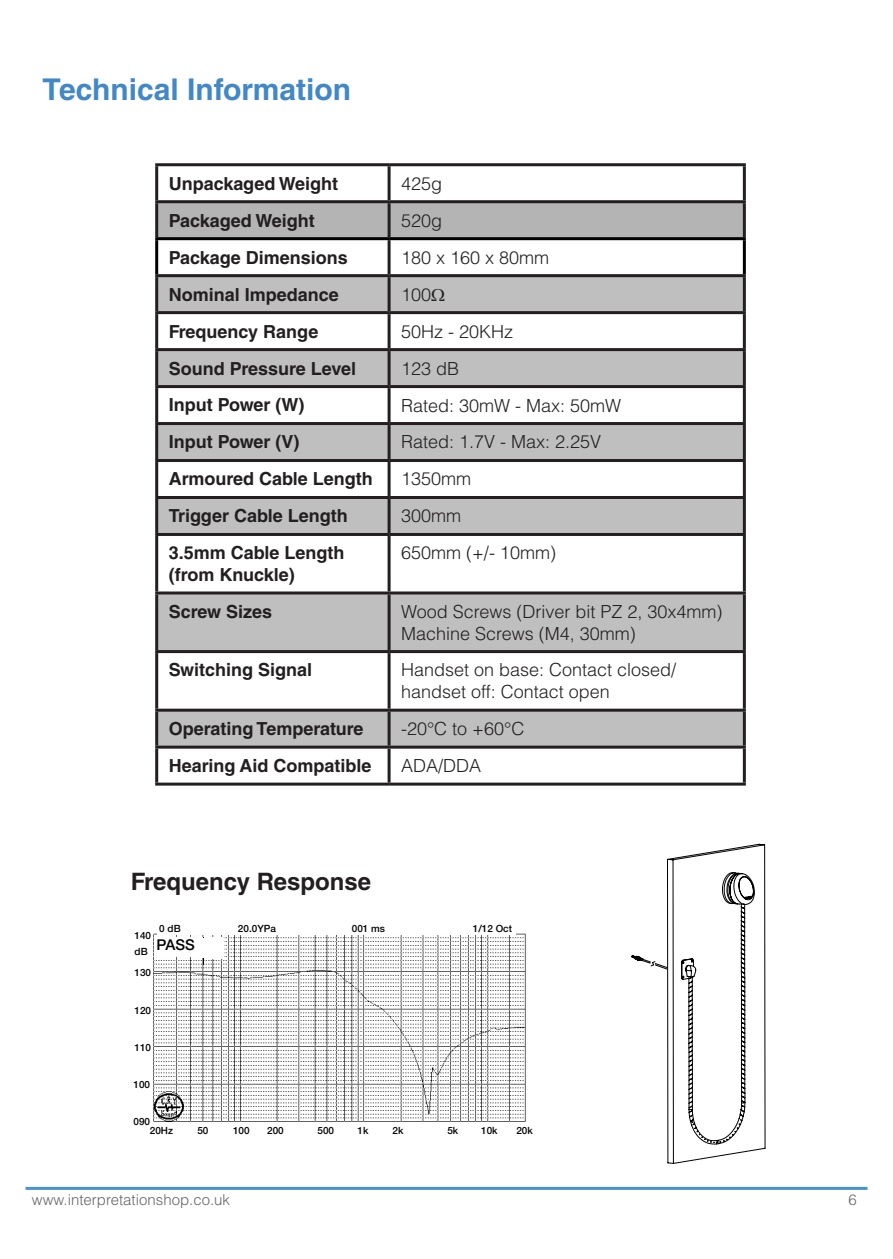
<style>
.page{position:relative;width:893px;height:1259px;background:#fff}
.page>*{position:absolute;margin:0;border:0;box-sizing:border-box;transform-origin:0 0}
.t1{font:700 30px "Helvetica LT Std";color:#4288c7}
.t2{font:700 24px "Helvetica LT Std";color:#231f20}
.t3{font:700 18px/21.6px "Helvetica LT Std";color:#231f20}
.t4{font:300 18px/21.6px "Helvetica";color:#231f20}
.t5{font:300 15px "Helvetica";color:#666}
.t6{font:500 15px "Helvetica Neue";color:#000}
.t7{font:500 9.9px/16.2px "Helvetica Neue";color:#000}
</style>
<div class="page">
<hr style="left:26px;top:1187px;width:841px;height:3px;background:#4a92d2">
<svg style="left:158px;top:166px;width:585px;height:616px"></svg>
<div style="left:158px;top:203px;width:585px;height:34px;background:#b4b4b4"></div>
<svg style="left:158px;top:277px;width:585px;height:468px;fill:#bfbfbf"></svg>
<hr style="left:155px;top:163px;width:234px;height:3px;background:#231f20">
<hr style="left:155px;top:166px;width:3px;height:34px;background:#231f20">
<hr style="left:389px;top:163px;width:357px;height:3px;background:#231f20">
<hr style="left:388px;top:166px;width:3px;height:34px;background:#231f20">
<hr style="left:743px;top:166px;width:3px;height:34px;background:#231f20">
<hr style="left:155px;top:200px;width:234px;height:3px;background:#231f20">
<hr style="left:155px;top:203px;width:3px;height:34px;background:#231f20">
<hr style="left:389px;top:200px;width:357px;height:3px;background:#231f20">
<hr style="left:388px;top:203px;width:3px;height:34px;background:#231f20">
<hr style="left:743px;top:203px;width:3px;height:34px;background:#231f20">
<hr style="left:388px;top:240px;width:3px;height:34px;background:#231f20">
<hr style="left:155px;top:274px;width:234px;height:3px;background:#231f20">
<hr style="left:155px;top:277px;width:3px;height:34px;background:#231f20">
<hr style="left:389px;top:274px;width:357px;height:3px;background:#231f20">
<hr style="left:388px;top:277px;width:3px;height:34px;background:#231f20">
<hr style="left:743px;top:277px;width:3px;height:34px;background:#231f20">
<hr style="left:155px;top:311px;width:234px;height:3px;background:#231f20">
<hr style="left:155px;top:314px;width:3px;height:34px;background:#231f20">
<hr style="left:389px;top:311px;width:357px;height:3px;background:#231f20">
<hr style="left:388px;top:314px;width:3px;height:34px;background:#231f20">
<hr style="left:743px;top:314px;width:3px;height:34px;background:#231f20">
<hr style="left:155px;top:348px;width:234px;height:3px;background:#231f20">
<hr style="left:155px;top:351px;width:3px;height:34px;background:#231f20">
<hr style="left:389px;top:348px;width:357px;height:3px;background:#231f20">
<hr style="left:388px;top:351px;width:3px;height:34px;background:#231f20">
<hr style="left:743px;top:351px;width:3px;height:34px;background:#231f20">
<hr style="left:155px;top:385px;width:234px;height:3px;background:#231f20">
<hr style="left:155px;top:388px;width:3px;height:34px;background:#231f20">
<hr style="left:389px;top:385px;width:357px;height:3px;background:#231f20">
<hr style="left:388px;top:388px;width:3px;height:34px;background:#231f20">
<hr style="left:743px;top:388px;width:3px;height:34px;background:#231f20">
<hr style="left:155px;top:422px;width:234px;height:3px;background:#231f20">
<hr style="left:155px;top:425px;width:3px;height:34px;background:#231f20">
<hr style="left:389px;top:422px;width:357px;height:3px;background:#231f20">
<hr style="left:388px;top:425px;width:3px;height:34px;background:#231f20">
<hr style="left:743px;top:425px;width:3px;height:34px;background:#231f20">
<hr style="left:155px;top:459px;width:234px;height:3px;background:#231f20">
<hr style="left:155px;top:462px;width:3px;height:34px;background:#231f20">
<hr style="left:389px;top:459px;width:357px;height:3px;background:#231f20">
<hr style="left:388px;top:462px;width:3px;height:34px;background:#231f20">
<hr style="left:743px;top:462px;width:3px;height:34px;background:#231f20">
<hr style="left:155px;top:496px;width:234px;height:3px;background:#231f20">
<hr style="left:155px;top:499px;width:3px;height:34px;background:#231f20">
<hr style="left:389px;top:496px;width:357px;height:3px;background:#231f20">
<hr style="left:388px;top:499px;width:3px;height:34px;background:#231f20">
<hr style="left:743px;top:499px;width:3px;height:34px;background:#231f20">
<hr style="left:155px;top:533px;width:234px;height:3px;background:#231f20">
<hr style="left:155px;top:536px;width:3px;height:55px;background:#231f20">
<hr style="left:389px;top:533px;width:357px;height:3px;background:#231f20">
<hr style="left:388px;top:536px;width:3px;height:55px;background:#231f20">
<hr style="left:743px;top:536px;width:3px;height:55px;background:#231f20">
<hr style="left:155px;top:591px;width:234px;height:3px;background:#231f20">
<hr style="left:155px;top:594px;width:3px;height:56px;background:#231f20">
<hr style="left:389px;top:591px;width:357px;height:3px;background:#231f20">
<hr style="left:388px;top:594px;width:3px;height:56px;background:#231f20">
<hr style="left:743px;top:594px;width:3px;height:56px;background:#231f20">
<hr style="left:155px;top:650px;width:234px;height:3px;background:#231f20">
<hr style="left:155px;top:653px;width:3px;height:55px;background:#231f20">
<hr style="left:389px;top:650px;width:357px;height:3px;background:#231f20">
<hr style="left:388px;top:653px;width:3px;height:55px;background:#231f20">
<hr style="left:743px;top:653px;width:3px;height:55px;background:#231f20">
<hr style="left:155px;top:708px;width:234px;height:3px;background:#231f20">
<hr style="left:155px;top:711px;width:3px;height:34px;background:#231f20">
<hr style="left:389px;top:708px;width:357px;height:3px;background:#231f20">
<hr style="left:388px;top:711px;width:3px;height:34px;background:#231f20">
<hr style="left:743px;top:711px;width:3px;height:34px;background:#231f20">
<hr style="left:155px;top:745px;width:234px;height:3px;background:#231f20">
<hr style="left:155px;top:748px;width:3px;height:34px;background:#231f20">
<hr style="left:389px;top:745px;width:357px;height:3px;background:#231f20">
<hr style="left:388px;top:748px;width:3px;height:34px;background:#231f20">
<hr style="left:743px;top:748px;width:3px;height:34px;background:#231f20">
<hr style="left:155px;top:782px;width:234px;height:3px;background:#231f20">
<hr style="left:389px;top:782px;width:357px;height:3px;background:#231f20">
<hr style="left:155px;top:237px;width:234px;height:3px;background:#000">
<hr style="left:155px;top:240px;width:3px;height:34px;background:#000">
<hr style="left:389px;top:237px;width:357px;height:3px;background:#000">
<hr style="left:743px;top:240px;width:3px;height:34px;background:#000">
<img style="left:153px;top:933px;width:373px;height:189px">
<div style="left:157px;top:908px;width:359px;height:26px;background:#fff"></div>
<div style="left:202px;top:938px;width:22px;height:19px;background:#fff"></div>
<svg style="left:203px;top:937px;width:19px;height:28px"></svg>
<div style="left:156px;top:938px;width:46px;height:17px;background:#fff"></div>
<svg style="left:631px;top:843px;width:135px;height:321px"></svg>
<svg style="left:432px;top:288px;width:12px;height:13px"></svg>
<h1 class="t1" style="left:43px;top:71px;width:310px">Technical Information</h1>
<p class="t3" style="left:169px;top:172px;width:171px">Unpackaged Weight</p>
<p class="t4" style="left:401px;top:172px;width:43px">425g</p>
<p class="t3" style="left:169px;top:209px;width:148px">Packaged Weight</p>
<p class="t4" style="left:401px;top:209px;width:43px">520g</p>
<p class="t3" style="left:169px;top:246px;width:181px">Package Dimensions</p>
<p class="t4" style="left:401px;top:246px;width:150px">180 x 160 x 80mm</p>
<p class="t3" style="left:169px;top:283px;width:172px">Nominal Impedance</p>
<p class="t4" style="left:401px;top:283px;width:32px">100</p>
<p class="t3" style="left:169px;top:320px;width:151px">Frequency Range</p>
<p class="t4" style="left:401px;top:320px;width:114px">50Hz - 20KHz</p>
<p class="t3" style="left:169px;top:357px;width:189px">Sound Pressure Level</p>
<p class="t4" style="left:401px;top:357px;width:60px">123 dB</p>
<p class="t3" style="left:169px;top:394px;width:137px">Input Power (W)</p>
<p class="t4" style="left:401px;top:394px;width:222px">Rated: 30mW - Max: 50mW</p>
<p class="t3" style="left:169px;top:431px;width:132px">Input Power (V)</p>
<p class="t4" style="left:401px;top:431px;width:202px">Rated: 1.7V - Max: 2.25V</p>
<p class="t3" style="left:169px;top:468px;width:206px">Armoured Cable Length</p>
<p class="t4" style="left:401px;top:468px;width:72px">1350mm</p>
<p class="t3" style="left:169px;top:505px;width:181px">Trigger Cable Length</p>
<p class="t4" style="left:401px;top:505px;width:62px">300mm</p>
<p class="t3" style="left:169px;top:542px;width:177px">3.5mm Cable Length (from Knuckle)</p>
<p class="t4" style="left:401px;top:541px;width:156px">650mm (+/- 10mm)</p>
<p class="t3" style="left:169px;top:600px;width:105px">Screw Sizes</p>
<p class="t4" style="left:401px;top:600px;width:323px">Wood Screws (Driver bit PZ 2, 30x4mm)<br>Machine Screws (M4, 30mm)</p>
<p class="t3" style="left:169px;top:659px;width:145px">Switching Signal</p>
<p class="t4" style="left:401px;top:659px;width:277px">Handset on base: Contact closed/ handset off: Contact open</p>
<p class="t3" style="left:169px;top:717px;width:196px">Operating Temperature</p>
<p class="t4" style="left:401px;top:717px;width:125px">-20°C to +60°C</p>
<p class="t3" style="left:169px;top:754px;width:204px">Hearing Aid Compatible</p>
<p class="t4" style="left:401px;top:754px;width:82px">ADA/DDA</p>
<h2 class="t2" style="left:131px;top:867px;width:242px">Frequency Response</h2>
<p class="t7" style="left:159px;top:920px;width:23px">0 dB</p>
<p class="t7" style="left:238px;top:920px;width:39px">20.0YPa</p>
<p class="t7" style="left:352px;top:920px;width:35px">001 ms</p>
<p class="t7" style="left:473px;top:920px;width:41px">1/12 Oct</p>
<p class="t6" style="left:157px;top:933px;width:40px">PASS</p>
<p class="t7" style="left:135px;top:927px;width:18px">140 dB</p>
<p class="t7" style="left:135px;top:964px;width:18px">130</p>
<p class="t7" style="left:135px;top:1001px;width:18px">120</p>
<p class="t7" style="left:135px;top:1038px;width:18px">110</p>
<p class="t7" style="left:134px;top:1076px;width:18px">100</p>
<p class="t7" style="left:150px;top:1117px;width:25px;line-height:9px;text-indent:-16px">090<br>20Hz</p>
<p class="t7" style="left:197px;top:1122px;width:13px">50</p>
<p class="t7" style="left:233px;top:1122px;width:18px">100</p>
<p class="t7" style="left:267px;top:1122px;width:18px">200</p>
<p class="t7" style="left:317px;top:1122px;width:18px">500</p>
<p class="t7" style="left:358px;top:1122px;width:12px">1k</p>
<p class="t7" style="left:393px;top:1122px;width:12px">2k</p>
<p class="t7" style="left:447px;top:1122px;width:12px">5k</p>
<p class="t7" style="left:481px;top:1122px;width:18px">10k</p>
<p class="t7" style="left:516px;top:1122px;width:18px">20k</p>
<p class="t5" style="left:32px;top:1190px;width:200px">www.interpretationshop.co.uk</p>
<p class="t5" style="left:848px;top:1190px;width:10px">6</p>
</div>
